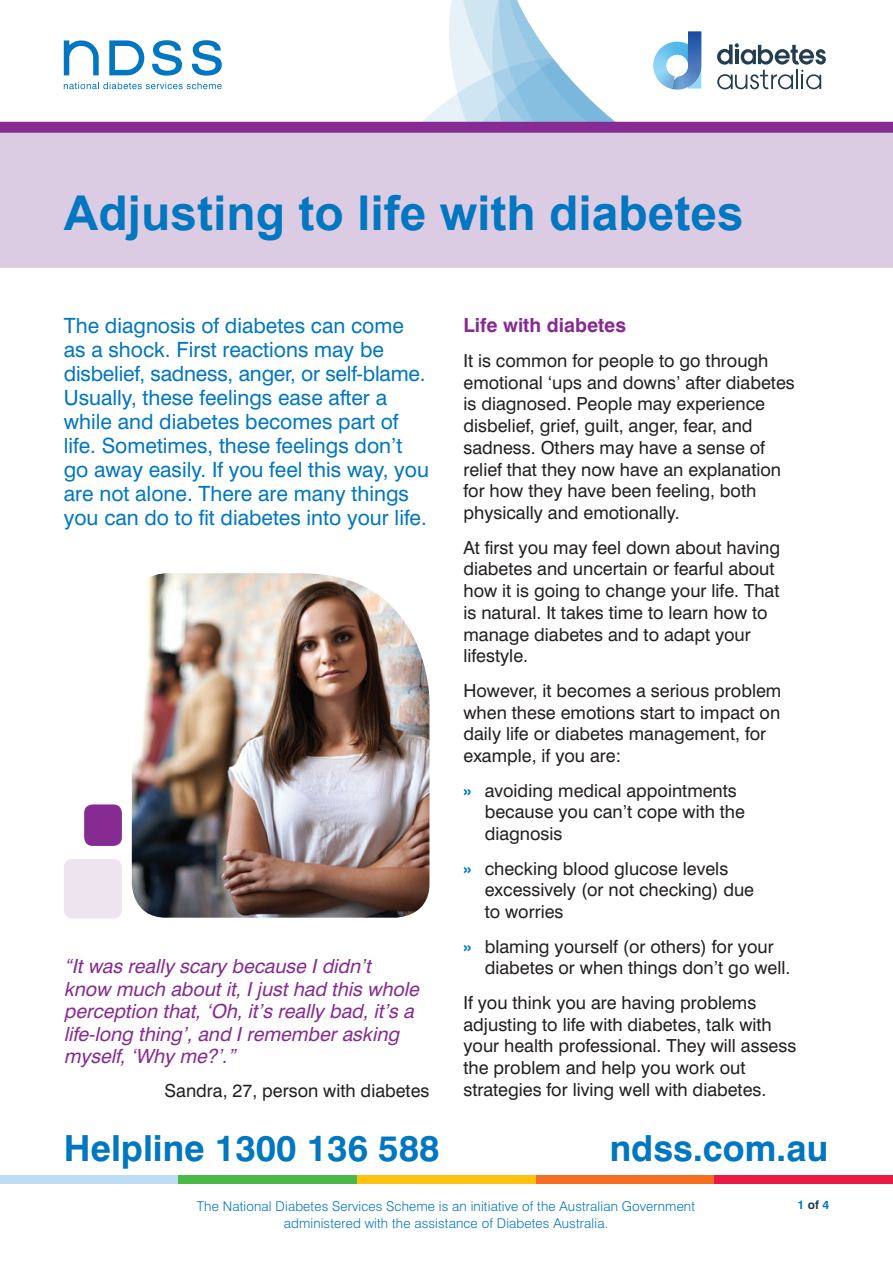
<style>
.page{position:relative;width:893px;height:1263px;background:#fff}
.page>*{position:absolute;margin:0;border:0;box-sizing:border-box;transform-origin:0 0}
.t1{font:700 48px "Arial";color:#0077c0}
.t2{font:700 36px "Swiss 721 BT";color:#0077c0}
.t3{font:21px/24px "Swiss 721 BT";color:#0077c0}
.t4{font:italic 19.5px/22.5px "Swiss 721 BT";color:#862b91}
.t5{font:700 19.5px "Swiss 721 BT";color:#862b91}
.t6{font:18px/21.8px "Swiss 721 BT";color:#231f20}
.t7{font:300 13.5px/16.2px "Swiss 721 BT";letter-spacing:.01em;color:#0077c0;text-align:center}
.t8{font:700 12px "Swiss 721 BT";color:#0077c0}
.s1{font-family:"Helvetica Neue LT Pro";font-weight:700;color:#0077c0}
.s2{color:#233d50}
</style>
<div class="page">
<div style="left:0;top:232px;width:893px;height:36px;background:#dccce3"></div>
<div style="left:475px;top:232px;width:418px;height:18px;background:#dccce3"></div>
<div style="left:0;top:133px;width:893px;height:99px;background:#dccce3"></div>
<img style="left:132px;top:573px;width:297px;height:345px">
<div style="left:84px;top:804px;width:38px;height:42px;background:#862b91;border-radius:9px"></div>
<div style="left:64px;top:859px;width:58px;height:59px;background:#ede4f0;border-radius:9px"></div>
<svg style="left:0;top:0;width:893px;height:133px"></svg>
<div style="left:357px;top:1176px;width:179px;height:8px;background:#fec210"></div>
<div style="left:0;top:1176px;width:179px;height:8px;background:#bcdcf3"></div>
<div style="left:179px;top:1176px;width:178px;height:8px;background:#4cb848"></div>
<div style="left:536px;top:1176px;width:178px;height:8px;background:#f36e21"></div>
<div style="left:714px;top:1176px;width:179px;height:8px;background:#ed1845"></div>
<h1 class="t1" style="left:64px;top:181px;width:682px">Adjusting to life with diabetes</h1>
<p class="t3" style="left:64px;top:313px;width:367px">The diagnosis of diabetes can come as a shock. First reactions may be disbelief, sadness, anger, or self-blame.<br>Usually, these feelings ease after a while and diabetes becomes part of life. Sometimes, these feelings don’t go away easily. If you feel this way, you are not alone. There are many things you can do to fit diabetes into your life.</p>
<p class="t5" style="left:463px;top:314px;width:164px">Life with diabetes</p>
<p class="t6" style="left:463px;top:350px;width:333px">It is common for people to go through emotional ‘ups and downs’ after diabetes is diagnosed. People may experience disbelief, grief, guilt, anger, fear, and sadness. Others may have a sense of relief that they now have an explanation for how they have been feeling, both physically and emotionally.</p>
<p class="t6" style="left:463px;top:536px;width:318px">At first you may feel down about having diabetes and uncertain or fearful about how it is going to change your life. That is natural. It takes time to learn how to manage diabetes and to adapt your lifestyle.</p>
<p class="t6" style="left:463px;top:679px;width:319px">However, it becomes a serious problem when these emotions start to impact on daily life or diabetes management, for example, if you are:</p>
<p class="t6" style="left:485px;top:779px;width:262px;text-indent:-21px"><span class="s1">»</span> avoiding medical appointments because you can’t cope with the diagnosis</p>
<p class="t6" style="left:485px;top:857px;width:271px;text-indent:-21px"><span class="s1">»</span> checking blood glucose levels excessively (or not checking) due to worries</p>
<p class="t6" style="left:485px;top:935px;width:307px;text-indent:-21px"><span class="s1">»</span> blaming yourself (or others) for your diabetes or when things don’t go well.</p>
<p class="t6" style="left:463px;top:991px;width:334px">If you think you are having problems adjusting to life with diabetes, talk with your health professional. They will assess the problem and help you work out strategies for living well with diabetes.</p>
<p class="t4" style="left:64px;top:955px;width:362px">“Itwas really scary because Ididn’t know much aboutit,Ijusthad this whole perception that,‘Oh,it’s really bad,it’s a life-long thing’,and Irememberasking myself,‘Why me?’.”</p>
<p class="t6" style="left:165px;top:1080px;width:266px">Sandra, 27, person with diabetes</p>
<h2 class="t2" style="left:64px;top:1126px;width:377px">Helpline 1300 136 588</h2>
<h2 class="t2" style="left:610px;top:1126px;width:220px">ndss.com.au</h2>
<p class="t7" style="left:197px;top:1198px;width:500px">The National Diabetes Services Scheme is an initiative of the Australian Government administered with the assistance of Diabetes Australia.</p>
<p class="t8" style="left:798px;top:1197px;width:33px">1 <span class="s2">of</span> 4</p>
</div>
